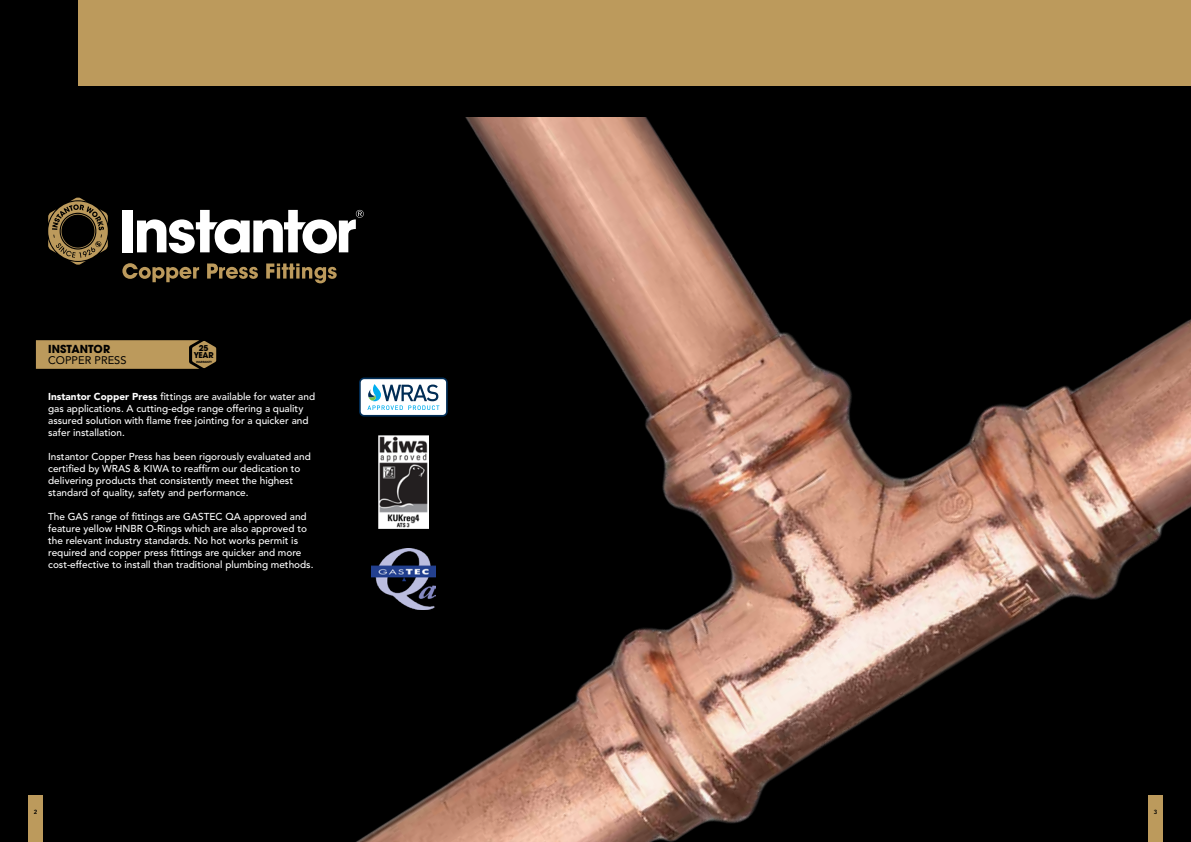
<style>
.page{position:relative;width:1191px;height:842px;background:#fff}
.page>*{position:absolute;margin:0;border:0;box-sizing:border-box;transform-origin:0 0}
.t1{font:11px "Avenir LT Std";color:#000}
.t2{font:700 11px "ITC Avant Garde Pro";color:#000}
.t3{font:500 10px/12px "Avenir LT Std";color:#fff}
.t4{font:700 8px/7px "ITC Avant Garde Pro";letter-spacing:-.03em;color:#000;text-align:center}
.t5{font:800 6px "Avenir LT Std";color:#000}
.t6{font:900 3px "Avenir LT Std";letter-spacing:-.06em;color:#000}
.s1{font-weight:900}
</style>
<div class="page">
<img style="left:0;top:117px;width:1191px;height:725px">
<div style="left:0;top:0;width:1191px;height:117px;background:#000"></div>
<div style="left:360px;top:378px;width:87px;height:38px;background:#fff;border-radius:4px"></div>
<div style="left:359px;top:377px;width:89px;height:40px;border:2px solid #002d56;border-radius:4px"></div>
<svg style="left:367px;top:384px;width:72px;height:26px"></svg>
<img style="left:378px;top:436px;width:50px;height:93px">
<div style="left:28px;top:795px;width:15px;height:47px;background:#bc9a5c"></div>
<div style="left:1148px;top:795px;width:14px;height:47px;background:#bc9a5c"></div>
<svg style="left:122px;top:263px;width:77px;height:19px"></svg>
<svg style="left:207px;top:263px;width:51px;height:16px"></svg>
<svg style="left:266px;top:263px;width:71px;height:20px"></svg>
<div style="left:122px;top:210px;width:11px;height:42px;background:#fff"></div>
<svg style="left:137px;top:210px;width:227px;height:43px"></svg>
<svg style="left:48px;top:198px;width:60px;height:67px;background:#4d3f25"></svg>
<img style="left:371px;top:548px;width:64px;height:61px">
<div style="left:79px;top:0;width:1112px;height:86px;background:#bc9a5c"></div>
<p class="t2" style="left:48px;top:342px;width:63px">INSTANTOR</p>
<p class="t1" style="left:48px;top:354px;width:80px">COPPER PRESS</p>
<p class="t4" style="left:194px;top:344px;width:21px">25<br>YEAR</p>
<p class="t6" style="left:196px;top:360px;width:18px">WARRANTY</p>
<p class="t3" style="left:48px;top:391px;width:268px"><span class="s1">Instantor Copper Press</span> fittings are available for water and gas applications. A cutting-edge range offering a quality assured solution with flame free jointing for a quicker and safer installation.</p>
<p class="t3" style="left:48px;top:451px;width:264px">Instantor Copper Press has been rigorously evaluated and certified by WRAS &amp; KIWA to reaffirm our dedication to delivering products that consistently meet the highest standard of quality, safety and performance.</p>
<p class="t3" style="left:48px;top:511px;width:267px">The GAS range of fittings are GASTEC QA approved and feature yellow HNBR O-Rings which are also approved to the relevant industry standards. No hot works permit is required and copper press fittings are quicker and more cost-effective to install than traditional plumbing methods.</p>
<p class="t5" style="left:34px;top:808px;width:5px">2</p>
<p class="t5" style="left:1153px;top:808px;width:5px">3</p>
</div>
